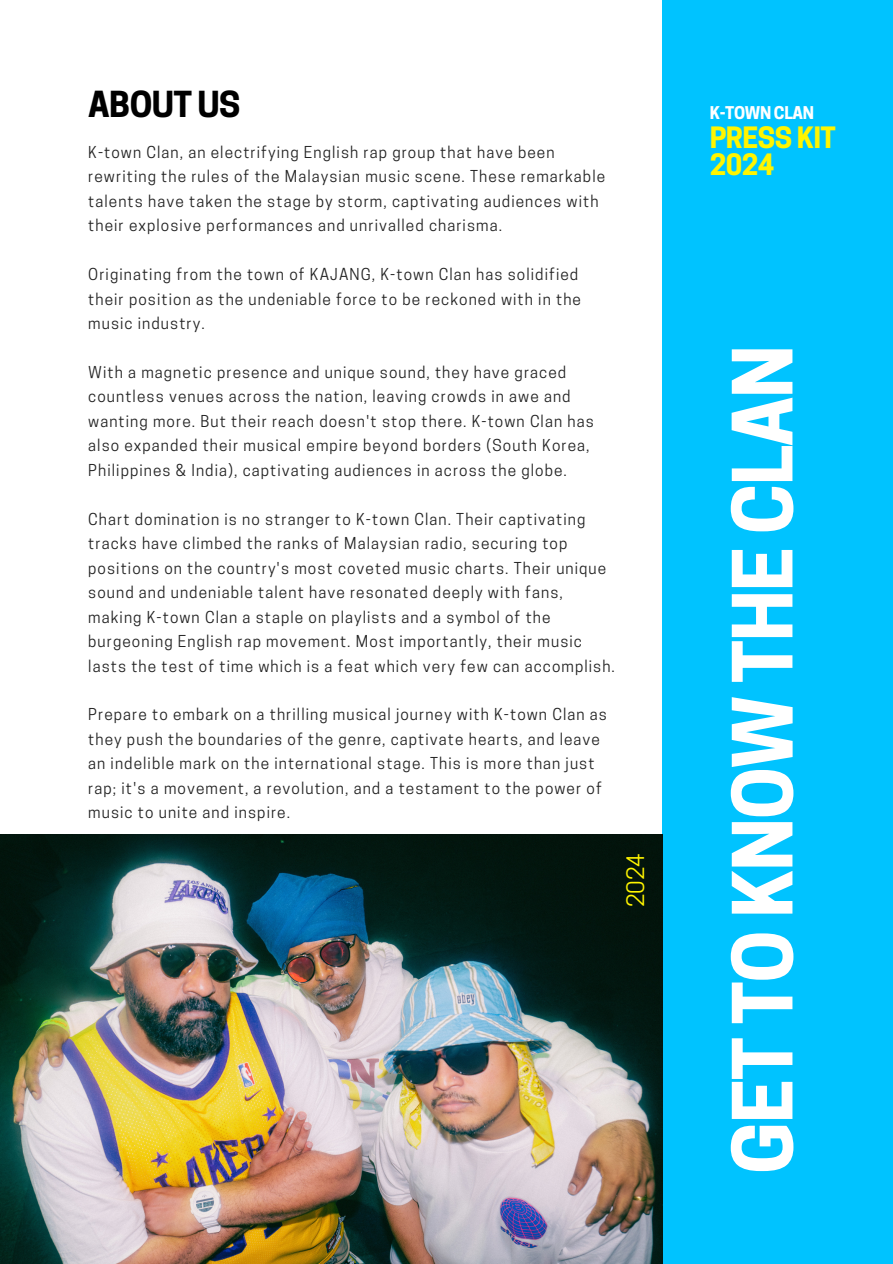
<style>
.page{position:relative;width:893px;height:1264px;background:#fff}
.page>*{position:absolute;margin:0;border:0;box-sizing:border-box;transform-origin:0 0}
.t1{font:700 77.7px "Cooper Hewitt";letter-spacing:-.02em;color:#fff}
.t2{font:700 33.6px "Cooper Hewitt";letter-spacing:-.02em;color:#000}
.t3{font:700 27.6px/27px "Cooper Hewitt";letter-spacing:-.02em;color:#fff500}
.t4{font:22.65px "Cooper Hewitt";color:#fff500}
.t5{font:700 16.5px "Cooper Hewitt";letter-spacing:-.02em;color:#fff}
.t6{font:15.45px/24.5px "Cooper Hewitt";letter-spacing:.07em;color:#222}
</style>
<div class="page">
<div style="left:662px;top:0;width:230px;height:1263px;background:#00c3ff"></div>
<img style="left:0;top:834px;width:662px;height:429px">
<p class="t2" style="left:88px;top:91px;width:154px">ABOUT US</p>
<p class="t6" style="left:88px;top:142px;width:518px">K-town Clan, an electrifying English rap group that have been rewriting the rules of the Malaysian music scene. These remarkable talents have taken the stage by storm, captivating audiences with their explosive performances and unrivalled charisma.</p>
<p class="t6" style="left:88px;top:264px;width:494px">Originating from the town of KAJANG, K-town Clan has solidified their position as the undeniable force to be reckoned with in the music industry.</p>
<p class="t6" style="left:88px;top:362px;width:507px">With a magnetic presence and unique sound, they have graced countless venues across the nation, leaving crowds in awe and wanting more. But their reach doesn't stop there. K-town Clan has also expanded their musical empire beyond borders (South Korea, Philippines &amp; India), captivating audiences in across the globe.</p>
<p class="t6" style="left:88px;top:508px;width:528px">Chart domination is no stranger to K-town Clan. Their captivating tracks have climbed the ranks of Malaysian radio, securing top positions on the country's most coveted music charts. Their unique sound and undeniable talent have resonated deeply with fans, making K-town Clan a staple on playlists and a symbol of the burgeoning English rap movement. Most importantly, their music lasts the test of time which is a feat which very few can accomplish.</p>
<p class="t6" style="left:88px;top:704px;width:520px">Prepare to embark on a thrilling musical journey with K-town Clan as they push the boundaries of the genre, captivate hearts, and leave an indelible mark on the international stage. This is more than just rap; it's a movement, a revolution, and a testament to the power of music to unite and inspire.</p>
<p class="t4" style="left:627px;top:907px;width:56px;rotate:-90deg">2024</p>
<p class="t5" style="left:709px;top:107px;width:106px">K-TOWN CLAN</p>
<p class="t3" style="left:709px;top:128px;width:128px">PRESS KIT<br>2024</p>
<p class="t1" style="left:734px;top:1174px;width:830px;rotate:-90deg">GET TO KNOW THE CLAN</p>
</div>
